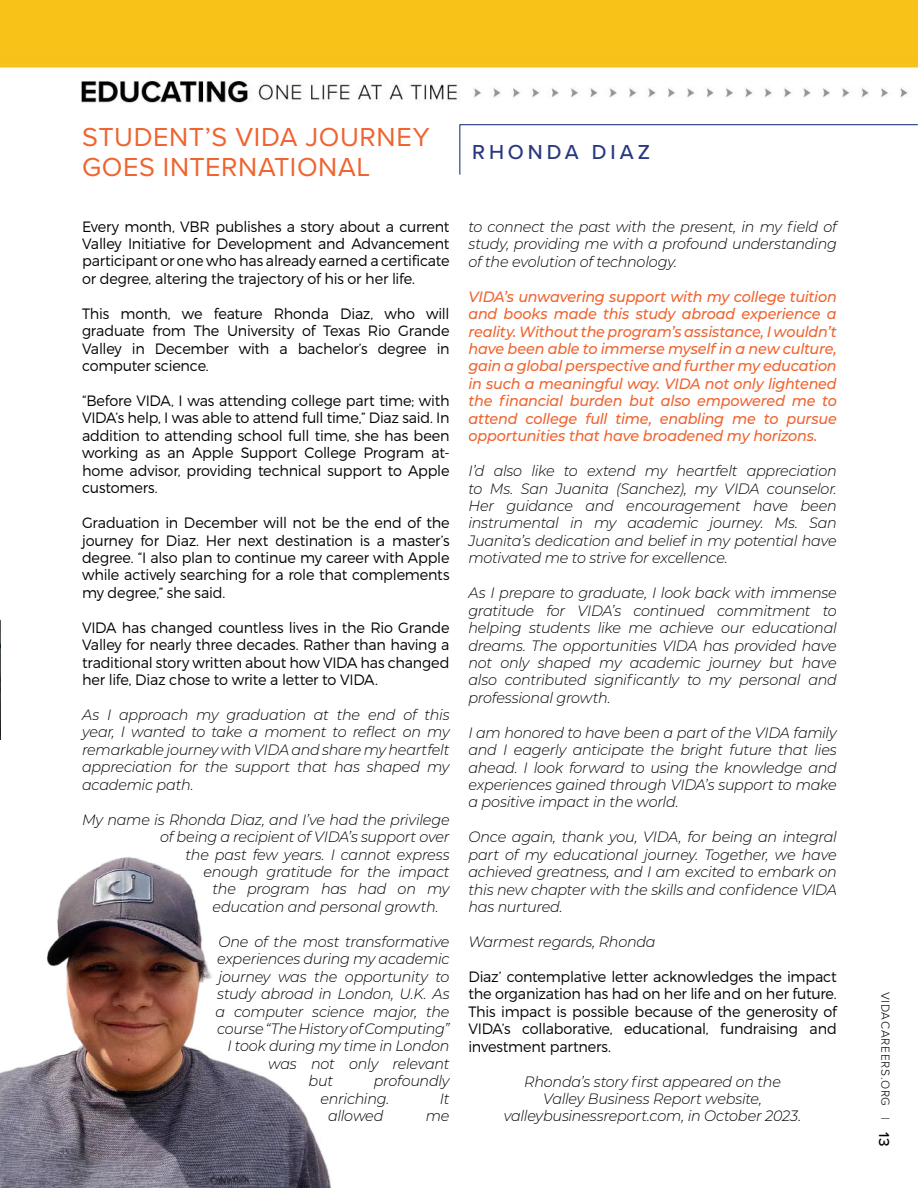
<style>
.page{position:relative;width:918px;height:1188px;background:#fff}
.page>*{position:absolute;margin:0;border:0;box-sizing:border-box;transform-origin:0 0}
.t1{font:27px/30px "Proxima Nova";letter-spacing:.02em;color:#ef6430}
.t2{font:500 21px "Proxima Nova";letter-spacing:.185em;color:#293980}
.t3{font:italic 300 15px/17.4px "Montserrat";letter-spacing:-.02em;color:#000;text-align:justify;scale:.96 1}
.t4{font:300 15px/17.4px "Montserrat";letter-spacing:-.015em;color:#000;text-align:justify;scale:.96 1}
.t5{font:italic 500 15px/17.4px "Montserrat";letter-spacing:-.015em;color:#ef6430;text-align:justify;scale:.96 1}
.t6{font:500 15px "Proxima Nova";color:#000}
.t7{font:300 12px "Proxima Nova";letter-spacing:.06em;color:#000}
</style>
<div class="page">
<img style="left:0;top:0;width:918px;height:103px">
<svg style="left:459px;top:124px;width:459px;height:51px"></svg>
<img style="left:0;top:857px;width:332px;height:331px">
<img style="left:0;top:619px;width:1px;height:120px">
<h1 class="t1" style="left:82px;top:120px;width:349px">STUDENT’S VIDA JOURNEY<br>GOES INTERNATIONAL</h1>
<h2 class="t2" style="left:472px;top:137px;width:180px">RHONDA DIAZ</h2>
<p class="t4" style="left:82px;top:217px;width:384px">Every month, VBR publishes a story about a current Valley Initiative for Development and Advancement participant or one who has already earned a certificate or degree, altering the trajectory of his or her life.</p>
<p class="t4" style="left:82px;top:305px;width:384px">This month, we feature Rhonda Diaz, who will graduate from The University of Texas Rio Grande Valley in December with a bachelor’s degree in computer science.</p>
<p class="t4" style="left:82px;top:392px;width:384px">“Before VIDA, I was attending college part time; with VIDA’s help, I was able to attend full time,” Diaz said. In addition to attending school full time, she has been working as an Apple Support College Program at&shy;home advisor, providing technical support to Apple customers.</p>
<p class="t4" style="left:82px;top:514px;width:384px">Graduation in December will not be the end of the journey for Diaz. Her next destination is a master’s degree. “I also plan to continue my career with Apple while actively searching for a role that complements my degree,” she said.</p>
<p class="t4" style="left:82px;top:618px;width:384px">VIDA has changed countless lives in the Rio Grande Valley for nearly three decades. Rather than having a traditional story written about how VIDA has changed her life, Diaz chose to write a letter to VIDA.</p>
<p class="t3" style="left:82px;top:705px;width:384px">As I approach my graduation at the end of this year, I wanted to take a moment to reflect on my remarkable journey with VIDA and share my heartfelt appreciation for the support that has shaped my academic path.</p>
<p class="t3" style="left:82px;top:810px;width:384px">My name is Rhonda Diaz, and I’ve had the privilege</p>
<p class="t3" style="left:160px;top:828px;width:303px">of being a recipient of VIDA’s support over</p>
<p class="t3" style="left:186px;top:845px;width:277px">the past few years. I cannot express</p>
<p class="t3" style="left:204px;top:862px;width:258px">enough gratitude for the impact</p>
<p class="t3" style="left:213px;top:880px;width:248px">the program has had on my</p>
<p class="t3" style="left:213px;top:897px;width:237px">education and personal growth.</p>
<p class="t3" style="left:219px;top:932px;width:242px">One of the most transformative</p>
<p class="t3" style="left:217px;top:950px;width:244px">experiences during my academic</p>
<p class="t3" style="left:219px;top:967px;width:242px">journey was the opportunity to</p>
<p class="t3" style="left:217px;top:985px;width:244px">study abroad in London, U.K. As</p>
<p class="t3" style="left:216px;top:1002px;width:245px">a computer science major, the</p>
<p class="t3" style="left:217px;top:1019px;width:244px">course “The History of Computing”</p>
<p class="t3" style="left:228px;top:1037px;width:233px">I took during my time in London</p>
<p class="t3" style="left:268px;top:1054px;width:191px">was not only relevant</p>
<p class="t3" style="left:309px;top:1072px;width:27px">but</p>
<p class="t3" style="left:321px;top:1072px;width:136px;text-indent:53px">profoundly enriching.</p>
<p class="t3" style="left:440px;top:1089px;width:12px">It</p>
<p class="t3" style="left:328px;top:1107px;width:59px">allowed</p>
<p class="t3" style="left:426px;top:1107px;width:26px">me</p>
<p class="t3" style="left:468px;top:217px;width:385px">to connect the past with the present, in my field of study, providing me with a profound understanding of the evolution of technology.</p>
<p class="t5" style="left:468px;top:287px;width:385px">VIDA’s unwavering support with my college tuition and books made this study abroad experience a reality. Without the program’s assistance, I wouldn’t have been able to immerse myself in a new culture, gain a global perspective and further my education in such a meaningful way. VIDA not only lightened the financial burden but also empowered me to attend college full time, enabling me to pursue opportunities that have broadened my horizons.</p>
<p class="t3" style="left:468px;top:462px;width:385px">I’d also like to extend my heartfelt appreciation to Ms. San Juanita (Sanchez), my VIDA counselor.<br>Her guidance and encouragement have been instrumental in my academic journey. Ms. San Juanita’s dedication and belief in my potential have motivated me to strive for excellence.</p>
<p class="t3" style="left:468px;top:584px;width:385px">As I prepare to graduate, I look back with immense gratitude for VIDA’s continued commitment to helping students like me achieve our educational dreams. The opportunities VIDA has provided have not only shaped my academic journey but have also contributed significantly to my personal and professional growth.</p>
<p class="t3" style="left:468px;top:723px;width:385px">I am honored to have been a part of the VIDA family and I eagerly anticipate the bright future that lies ahead. I look forward to using the knowledge and experiences gained through VIDA’s support to make a positive impact in the world.</p>
<p class="t3" style="left:468px;top:828px;width:385px">Once again, thank you, VIDA, for being an integral part of my educational journey. Together, we have achieved greatness, and I am excited to embark on this new chapter with the skills and confidence VIDA has nurtured.</p>
<p class="t3" style="left:468px;top:933px;width:196px">Warmest regards, Rhonda</p>
<p class="t4" style="left:468px;top:968px;width:385px">Diaz’ contemplative letter acknowledges the impact the organization has had on her life and on her future.<br>This impact is possible because of the generosity of VIDA’s collaborative, educational, fundraising and investment partners.</p>
<p class="t3" style="left:504px;top:1072px;width:312px;text-align:center">Rhonda’s story first appeared on the<br>Valley Business Report website, valleybusinessreport.com, in October 2023.</p>
<p class="t7" style="left:894px;top:992px;width:129px;rotate:90deg">VIDACAREERS.ORG |</p>
<p class="t6" style="left:895px;top:1132px;width:15px;rotate:90deg">13</p>
</div>
